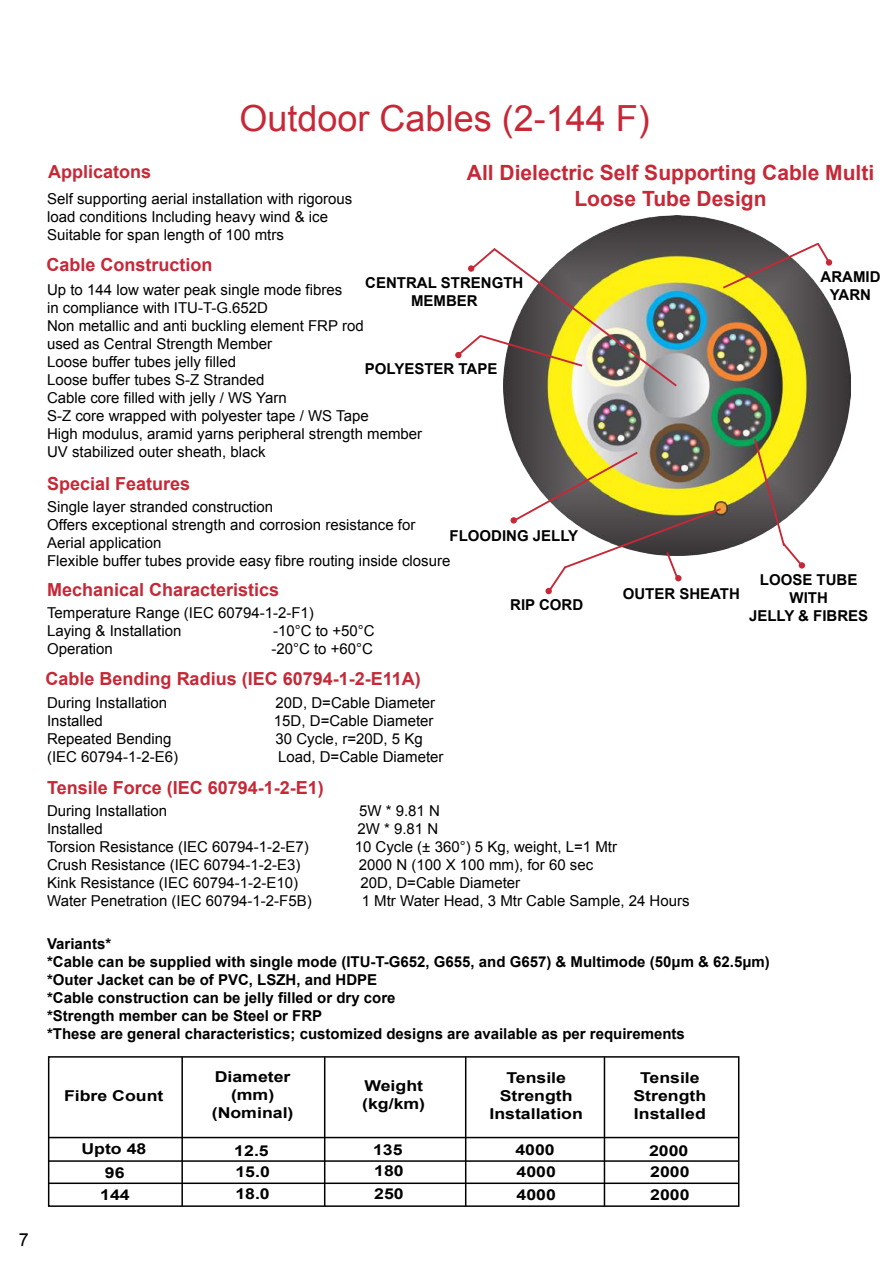
<style>
.page{position:relative;width:893px;height:1263px;background:#fff}
.page>*{position:absolute;margin:0;border:0;box-sizing:border-box;transform-origin:0 0}
.t1{font:36px "Arial";color:#c62837}
.t2{font:700 21px/25.2px "Arial";color:#c62837;text-align:center}
.t3{font:700 18px "Arial";color:#c62837}
.t4{font:18px "Arial";color:#000}
.t5{font:15px/18px "Arial";color:#000}
.t6{font:700 15px/18px "Arial";color:#000;text-align:center}
.t7{font:700 15px/18px "Arial";color:#000;text-align:center;scale:1.18 1}
</style>
<div class="page">
<div style="left:48px;top:1056px;width:691px;height:151px;border:2px solid #000"></div>
<hr style="left:49px;top:1182px;width:690px;height:2px;background:#000">
<hr style="left:181px;top:1057px;width:2px;height:149px;background:#000">
<hr style="left:604px;top:1057px;width:1px;height:149px;background:#000">
<hr style="left:465px;top:1057px;width:1px;height:149px;background:#000">
<hr style="left:324px;top:1057px;width:1px;height:149px;background:#000">
<hr style="left:49px;top:1160px;width:690px;height:2px;background:#000">
<hr style="left:49px;top:1137px;width:690px;height:1px;background:#000">
<img style="left:503px;top:215px;width:347px;height:336px">
<svg style="left:754px;top:438px;width:48px;height:127px"></svg>
<div style="left:799px;top:562px;width:6px;height:7px;background:#c62837;border-radius:50%"></div>
<svg style="left:723px;top:243px;width:107px;height:45px"></svg>
<div style="left:826px;top:259px;width:6px;height:7px;background:#c62837;border-radius:50%"></div>
<svg style="left:510px;top:452px;width:211px;height:143px"></svg>
<img style="left:458px;top:248px;width:219px;height:138px">
<div style="left:455px;top:352px;width:7px;height:6px;background:#c62837;border-radius:50%"></div>
<p class="t4" style="left:19px;top:1228px;width:12px">7</p>
<h1 class="t1" style="left:240px;top:94px;width:412px">Outdoor Cables (2-144 F)</h1>
<p class="t3" style="left:48px;top:160px;width:105px">Applicatons</p>
<p class="t5" style="left:47px;top:190px;width:307px">Self supporting aerial installation with rigorous load conditions Including heavy wind &amp; ice<br>Suitable for span length of 100 mtrs</p>
<p class="t3" style="left:47px;top:253px;width:168px">Cable Construction</p>
<p class="t5" style="left:47px;top:281px;width:377px">Up to 144 low water peak single mode fibres<br>in compliance with ITU-T-G.652D<br>Non metallic and anti buckling element FRP rod<br>used as Central Strength Member<br>Loose buffer tubes jelly filled<br>Loose buffer tubes S-Z Stranded<br>Cable core filled with jelly / WS Yarn<br>S-Z core wrapped with polyester tape / WS Tape<br>High modulus, aramid yarns peripheral strength member UV stabilized outer sheath, black</p>
<p class="t3" style="left:47px;top:472px;width:145px">Special Features</p>
<p class="t5" style="left:47px;top:498px;width:405px">Single layer stranded construction<br>Offers exceptional strength and corrosion resistance for Aerial application<br>Flexible buffer tubes provide easy fibre routing inside closure</p>
<p class="t3" style="left:47px;top:578px;width:234px">Mechanical Characteristics</p>
<p class="t5" style="left:47px;top:604px;width:268px">Temperature Range (IEC 60794-1-2-F1)<br>Laying &amp; Installation</p>
<h2 class="t2" style="left:467px;top:161px;width:409px">All Dielectric Self Supporting Cable Multi<br>Loose Tube Design</h2>
<p class="t6" style="left:820px;top:268px;width:61px">ARAMID<br>YARN</p>
<p class="t6" style="left:365px;top:274px;width:160px">CENTRAL STRENGTH<br>MEMBER</p>
<p class="t6" style="left:365px;top:360px;width:134px">POLYESTER TAPE</p>
<p class="t6" style="left:449px;top:528px;width:130px">FLOODING JELLY</p>
<p class="t6" style="left:749px;top:571px;width:121px">LOOSE TUBE<br>WITH<br>JELLY &amp; FIBRES</p>
<p class="t6" style="left:623px;top:585px;width:119px">OUTER SHEATH</p>
<p class="t6" style="left:510px;top:596px;width:75px">RIP CORD</p>
<p class="t5" style="left:273px;top:622px;width:103px">-10°C to +50°C</p>
<p class="t5" style="left:47px;top:640px;width:67px">Operation</p>
<p class="t5" style="left:271px;top:640px;width:103px">-20°C to +60°C</p>
<p class="t3" style="left:46px;top:667px;width:377px">Cable Bending Radius (IEC 60794-1-2-E11A)</p>
<p class="t5" style="left:47px;top:694px;width:122px">During Installation</p>
<p class="t5" style="left:276px;top:694px;width:161px">20D, D=Cable Diameter</p>
<p class="t5" style="left:47px;top:712px;width:57px">Installed</p>
<p class="t5" style="left:274px;top:712px;width:161px">15D, D=Cable Diameter</p>
<p class="t5" style="left:47px;top:730px;width:126px">Repeated Bending</p>
<p class="t5" style="left:276px;top:730px;width:149px">30 Cycle, r=20D, 5 Kg</p>
<p class="t5" style="left:47px;top:748px;width:132px">(IEC 60794-1-2-E6)</p>
<p class="t5" style="left:278px;top:748px;width:167px">Load, D=Cable Diameter</p>
<p class="t3" style="left:47px;top:775px;width:278px">Tensile Force (IEC 60794-1-2-E1)</p>
<p class="t5" style="left:47px;top:802px;width:122px">During Installation</p>
<p class="t5" style="left:359px;top:802px;width:82px">5W * 9.81 N</p>
<p class="t5" style="left:47px;top:820px;width:57px">Installed</p>
<p class="t5" style="left:357px;top:820px;width:82px">2W * 9.81 N</p>
<p class="t5" style="left:47px;top:838px;width:263px">Torsion Resistance (IEC 60794-1-2-E7)</p>
<p class="t5" style="left:355px;top:838px;width:264px">10 Cycle (± 360°) 5 Kg, weight, L=1 Mtr</p>
<p class="t5" style="left:47px;top:856px;width:255px">Crush Resistance (IEC 60794-1-2-E3)</p>
<p class="t5" style="left:359px;top:856px;width:236px">2000 N (100 X 100 mm), for 60 sec</p>
<p class="t5" style="left:47px;top:874px;width:252px">Kink Resistance (IEC 60794-1-2-E10)</p>
<p class="t5" style="left:361px;top:874px;width:161px">20D, D=Cable Diameter</p>
<p class="t5" style="left:47px;top:892px;width:266px">Water Penetration (IEC 60794-1-2-F5B)</p>
<p class="t5" style="left:362px;top:892px;width:329px">1 Mtr Water Head, 3 Mtr Cable Sample, 24 Hours</p>
<p class="t6" style="left:47px;top:936px;width:724px;text-align:left">Variants*<br>*Cable can be supplied with single mode (ITU-T-G652, G655, and G657) &amp; Multimode (50μm &amp; 62.5μm) *Outer Jacket can be of PVC, LSZH, and HDPE<br>*Cable construction can be jelly filled or dry core<br>*Strength member can be Steel or FRP<br>*These are general characteristics; customized designs are available as per requirements</p>
<p class="t7" style="left:64px;top:1087px;width:86px">Fibre Count</p>
<p class="t7" style="left:212px;top:1068px;width:71px">Diameter (mm) (Nominal)</p>
<p class="t7" style="left:362px;top:1077px;width:55px;text-align:left">Weight (kg/km)</p>
<p class="t7" style="left:489px;top:1069px;width:81px">Tensile<br>Strength<br>Installation</p>
<p class="t7" style="left:633px;top:1069px;width:63px">Tensile<br>Strength<br>Installed</p>
<p class="t7" style="left:81px;top:1138px;width:57px;line-height:22.6px">Upto 48<br>96<br>144</p>
<p class="t7" style="left:234px;top:1141px;width:32px;line-height:20.5px;text-align:left">12.5<br>15.0</p>
<p class="t7" style="left:235px;top:1185px;width:31px">18.0</p>
<p class="t7" style="left:373px;top:1140px;width:27px;line-height:20.7px;text-align:left">135<br>180</p>
<p class="t7" style="left:374px;top:1185px;width:27px">250</p>
<p class="t7" style="left:515px;top:1138px;width:36px;line-height:22.6px;text-align:justify">4000<br>4000<br>4000</p>
<p class="t7" style="left:649px;top:1140px;width:36px;line-height:21px;text-align:left">2000<br>2000</p>
<p class="t7" style="left:650px;top:1186px;width:35px">2000</p>
</div>
